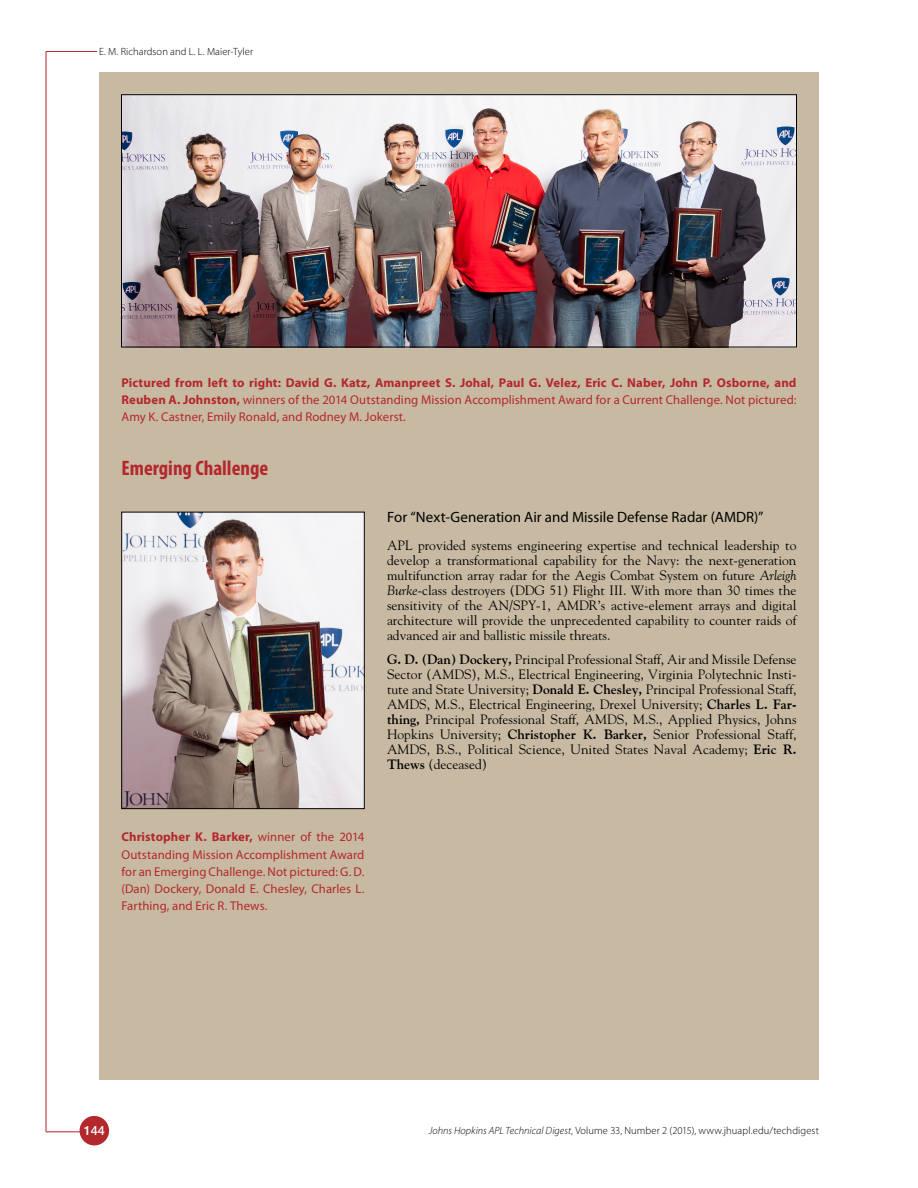
<style>
.page{position:relative;width:918px;height:1188px;background:#fff}
.page>*{position:absolute;margin:0;border:0;box-sizing:border-box;transform-origin:0 0}
.Award_H2{font:700 condensed 21px "Myriad Pro";color:#b3282d}
.Award_Name{font:15px "Myriad Pro";color:#000}
.Awards_Bio-AuthorInf{font:13.5px/15px "Hopkins Goudy";color:#000;text-align:justify}
.FigCaption{font:12.75px/17.2px "Myriad Pro";letter-spacing:.005em;color:#b3282d;text-align:justify}
.t1{font:500 12.75px "Helvetica Neue LT Std";color:#fff}
.t2{font:300 10.5px "Myriad Pro";letter-spacing:.01em;color:#000}
.s1{font-weight:700}
.s2{font-style:italic}
</style>
<div class="page">
<hr style="left:46px;top:51px;width:1px;height:1081px;background:#b3282d">
<hr style="left:46px;top:1132px;width:36px;height:1px;background:#b3282d">
<hr style="left:46px;top:51px;width:51px;height:1px;background:#b3282d">
<div style="left:80px;top:1116px;width:29px;height:29px;background:#b3282d;border-radius:50%"></div>
<div style="left:99px;top:72px;width:720px;height:1008px;background:#c8baa2"></div>
<img style="left:123px;top:96px;width:672px;height:249px">
<div style="left:121px;top:94px;width:676px;height:253px;border:1px solid #000"></div>
<img style="left:124px;top:514px;width:238px;height:293px">
<p class="t2" style="left:99px;top:45px;width:156px">E. M. Richardson and L. L. Maier-Tyler</p>
<p class="FigCaption" style="left:122px;top:374px;width:677px"><span class="s1">Pictured from left to right: David G. Katz, Amanpreet S. Johal, Paul G. Velez, Eric C. Naber, John P. Osborne, and Reuben A. Johnston,</span> winners of the 2014 Outstanding Mission Accomplishment Award for a Current Challenge. Not pictured:<br>Amy K. Castner, Emily Ronald, and Rodney M. Jokerst.</p>
<p class="Award_H2" style="left:122px;top:455px;width:148px">Emerging Challenge</p>
<p class="Award_Name" style="left:387px;top:508px;width:378px">For “Next-Generation Air and Missile Defense Radar (AMDR)”</p>
<p class="Awards_Bio-AuthorInf" style="left:387px;top:538px;width:411px">APL provided systems engineering expertise and technical leadership to develop a transformational capability for the Navy: the next-generation multifunction array radar for the Aegis Combat System on future <span class="s2">Arleigh Burke</span>-class destroyers (DDG 51) Flight III. With more than 30 times the sensitivity of the AN/SPY-1, AMDR’s active-element arrays and digital architecture will provide the unprecedented capability to counter raids of advanced air and ballistic missile threats.</p>
<p class="Awards_Bio-AuthorInf" style="left:387px;top:652px;width:411px"><span class="s1">G. D. (Dan) Dockery,</span> Principal Professional Staff, Air and Missile Defense Sector (AMDS), M.S., Electrical Engineering, Virginia Polytechnic Insti&shy;tute and State University; <span class="s1">Donald E. Chesley,</span> Principal Professional Staff, AMDS, M.S., Electrical Engineering, Drexel University; <span class="s1">Charles L. Far&shy;thing,</span> Principal Professional Staff, AMDS, M.S., Applied Physics, Johns Hopkins University; <span class="s1">Christopher K. Barker,</span> Senior Professional Staff, AMDS, B.S., Political Science, United States Naval Academy; <span class="s1">Eric R.<br>Thews</span> (deceased)</p>
<p class="FigCaption" style="left:122px;top:828px;width:245px"><span class="s1">Christopher K. Barker,</span> winner of the 2014<br>Outstanding Mission Accomplishment Award for an Emerging Challenge. Not pictured: G. D. (Dan) Dockery, Donald E. Chesley, Charles L.<br>Farthing, and Eric R. Thews.</p>
<p class="t1" style="left:84px;top:1123px;width:23px">144</p>
<p class="t2" style="left:429px;top:1124px;width:392px"><span class="s2">Johns Hopkins APL Technical Digest</span>, Volume 33, Number 2 (2015), www.jhuapl.edu/techdigest</p>
</div>
